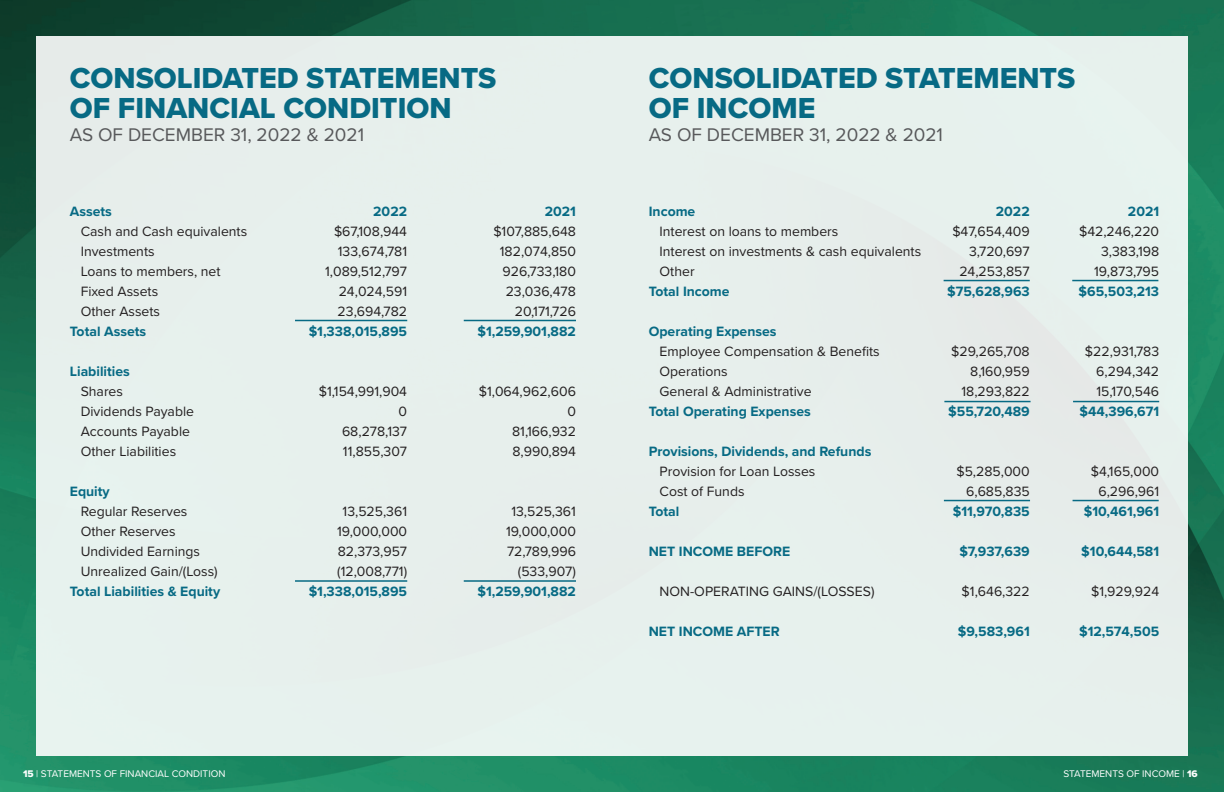
<style>
.page{position:relative;width:1224px;height:792px;background:#fff}
.page>*{position:absolute;margin:0;border:0;box-sizing:border-box;transform-origin:0 0}
.t1{font:30px/30px "Proxima Nova Extrabld";color:#076a84}
.t2{font:19px "Proxima Nova";color:#57585a}
.t3{font:14px/20px "Proxima Nova";color:#231f20;text-align:right}
.t4{font:700 14px "Proxima Nova";color:#076a84}
.t5{font:10px "Proxima Nova";color:#fff}
.s1{font-family:"Proxima Nova Extrabld"}
</style>
<div class="page">
<img style="left:0;top:0;width:1224px;height:792px">
<div style="left:36px;top:36px;width:1152px;height:720px;background:#e7f0ed"></div>
<hr style="left:295px;top:320px;width:112px;height:1px;background:#076a84">
<hr style="left:464px;top:320px;width:112px;height:1px;background:#076a84">
<hr style="left:295px;top:580px;width:112px;height:2px;background:#076a84">
<hr style="left:464px;top:580px;width:112px;height:2px;background:#076a84">
<hr style="left:944px;top:280px;width:86px;height:1px;background:#076a84">
<hr style="left:1072px;top:280px;width:86px;height:1px;background:#076a84">
<hr style="left:944px;top:401px;width:87px;height:1px;background:#076a84">
<hr style="left:1073px;top:401px;width:86px;height:1px;background:#076a84">
<hr style="left:944px;top:500px;width:86px;height:1px;background:#076a84">
<hr style="left:1073px;top:500px;width:86px;height:1px;background:#076a84">
<h1 class="t1" style="left:70px;top:64px;width:428px">CONSOLIDATED STATEMENTS<br>OF FINANCIAL CONDITION</h1>
<h2 class="t2" style="left:70px;top:126px;width:296px">AS OF DECEMBER 31, 2022 &amp; 2021</h2>
<p class="t4" style="left:70px;top:205px;width:44px">Assets</p>
<p class="t3" style="left:81px;top:222px;width:168px;text-align:left">Cash and Cash equivalents<br>Investments<br>Loans to members, net<br>Fixed Assets<br>Other Assets</p>
<p class="t4" style="left:70px;top:325px;width:78px">Total Assets</p>
<p class="t4" style="left:70px;top:365px;width:61px">Liabilities</p>
<p class="t3" style="left:81px;top:382px;width:115px;text-align:left">Shares<br>Dividends Payable<br>Accounts Payable<br>Other Liabilities</p>
<p class="t4" style="left:70px;top:485px;width:41px">Equity</p>
<p class="t3" style="left:81px;top:502px;width:139px;text-align:left">Regular Reserves<br>Other Reserves<br>Undivided Earnings<br>Unrealized Gain/(Loss)</p>
<p class="t4" style="left:70px;top:585px;width:152px">Total Liabilities &amp; Equity</p>
<p class="t4" style="left:373px;top:205px;width:35px">2022</p>
<p class="t3" style="left:325px;top:222px;width:83px">$67,108,944<br>133,674,781<br>1,089,512,797<br>24,024,591<br>23,694,782</p>
<p class="t4" style="left:309px;top:325px;width:100px">$1,338,015,895</p>
<p class="t3" style="left:319px;top:382px;width:90px">$1,154,991,904<br>0<br>68,278,137<br>11,855,307</p>
<p class="t3" style="left:337px;top:502px;width:72px;text-align:center">13,525,361<br>19,000,000<br>82,373,957 (12,008,771)</p>
<p class="t4" style="left:309px;top:585px;width:100px">$1,338,015,895</p>
<p class="t5" style="left:23px;top:769px;width:204px"><span class="s1">15</span> | STATEMENTS OF FINANCIAL CONDITION</p>
<p class="t4" style="left:545px;top:205px;width:33px">2021</p>
<p class="t3" style="left:493px;top:222px;width:84px">$107,885,648<br>182,074,850<br>926,733,180<br>23,036,478<br>20,171,726</p>
<p class="t4" style="left:477px;top:325px;width:100px">$1,259,901,882</p>
<p class="t3" style="left:479px;top:382px;width:99px">$1,064,962,606<br>0<br>81,166,932<br>8,990,894</p>
<p class="t3" style="left:506px;top:502px;width:72px">13,525,361<br>19,000,000<br>72,789,996 (533,907)</p>
<p class="t4" style="left:477px;top:585px;width:100px">$1,259,901,882</p>
<h1 class="t1" style="left:649px;top:64px;width:428px">CONSOLIDATED STATEMENTS<br>OF INCOME</h1>
<h2 class="t2" style="left:649px;top:126px;width:296px">AS OF DECEMBER 31, 2022 &amp; 2021</h2>
<p class="t4" style="left:649px;top:205px;width:48px">Income</p>
<p class="t3" style="left:660px;top:222px;width:263px;text-align:left">Interest on loans to members<br>Interest on investments &amp; cash equivalents<br>Other</p>
<p class="t4" style="left:649px;top:285px;width:82px">Total Income</p>
<p class="t4" style="left:649px;top:325px;width:129px">Operating Expenses</p>
<p class="t3" style="left:660px;top:342px;width:222px;text-align:left">Employee Compensation &amp; Benefits<br>Operations<br>General &amp; Administrative</p>
<p class="t4" style="left:649px;top:405px;width:164px">Total Operating Expenses</p>
<p class="t4" style="left:649px;top:445px;width:224px">Provisions, Dividends, and Refunds</p>
<p class="t3" style="left:660px;top:462px;width:157px;text-align:left">Provision for Loan Losses<br>Cost of Funds</p>
<p class="t4" style="left:649px;top:505px;width:32px">Total</p>
<p class="t4" style="left:649px;top:545px;width:143px">NET INCOME BEFORE</p>
<p class="t3" style="left:660px;top:582px;width:216px">NON-OPERATING GAINS/(LOSSES)</p>
<p class="t4" style="left:649px;top:625px;width:133px">NET INCOME AFTER</p>
<p class="t4" style="left:996px;top:205px;width:35px">2022</p>
<p class="t3" style="left:952px;top:222px;width:79px">$47,654,409<br>3,720,697<br>24,253,857</p>
<p class="t4" style="left:947px;top:285px;width:84px">$75,628,963</p>
<p class="t3" style="left:951px;top:342px;width:80px">$29,265,708<br>8,160,959<br>18,293,822</p>
<p class="t4" style="left:948px;top:405px;width:83px">$55,720,489</p>
<p class="t3" style="left:956px;top:462px;width:75px">$5,285,000<br>6,685,835</p>
<p class="t4" style="left:953px;top:505px;width:79px">$11,970,835</p>
<p class="t4" style="left:959px;top:545px;width:72px">$7,937,639</p>
<p class="t3" style="left:962px;top:582px;width:70px">$1,646,322</p>
<p class="t4" style="left:958px;top:625px;width:73px">$9,583,961</p>
<p class="t4" style="left:1128px;top:205px;width:33px">2021</p>
<p class="t3" style="left:1079px;top:222px;width:82px">$42,246,220<br>3,383,198<br>19,873,795</p>
<p class="t4" style="left:1079px;top:285px;width:82px">$65,503,213</p>
<p class="t3" style="left:1096px;top:342px;width:64px;text-align:justify;text-indent:-11px">$22,931,783<br>6,294,342<br>15,170,546</p>
<p class="t4" style="left:1080px;top:405px;width:81px">$44,396,671</p>
<p class="t3" style="left:1091px;top:462px;width:70px;text-align:center">$4,165,000<br>6,296,961</p>
<p class="t4" style="left:1084px;top:505px;width:77px">$10,461,961</p>
<p class="t4" style="left:1081px;top:545px;width:79px">$10,644,581</p>
<p class="t3" style="left:1091px;top:582px;width:70px">$1,929,924</p>
<p class="t4" style="left:1079px;top:625px;width:82px">$12,574,505</p>
<p class="t5" style="left:1063px;top:769px;width:136px">STATEMENTS OF INCOME | <span class="s1">16</span></p>
</div>
